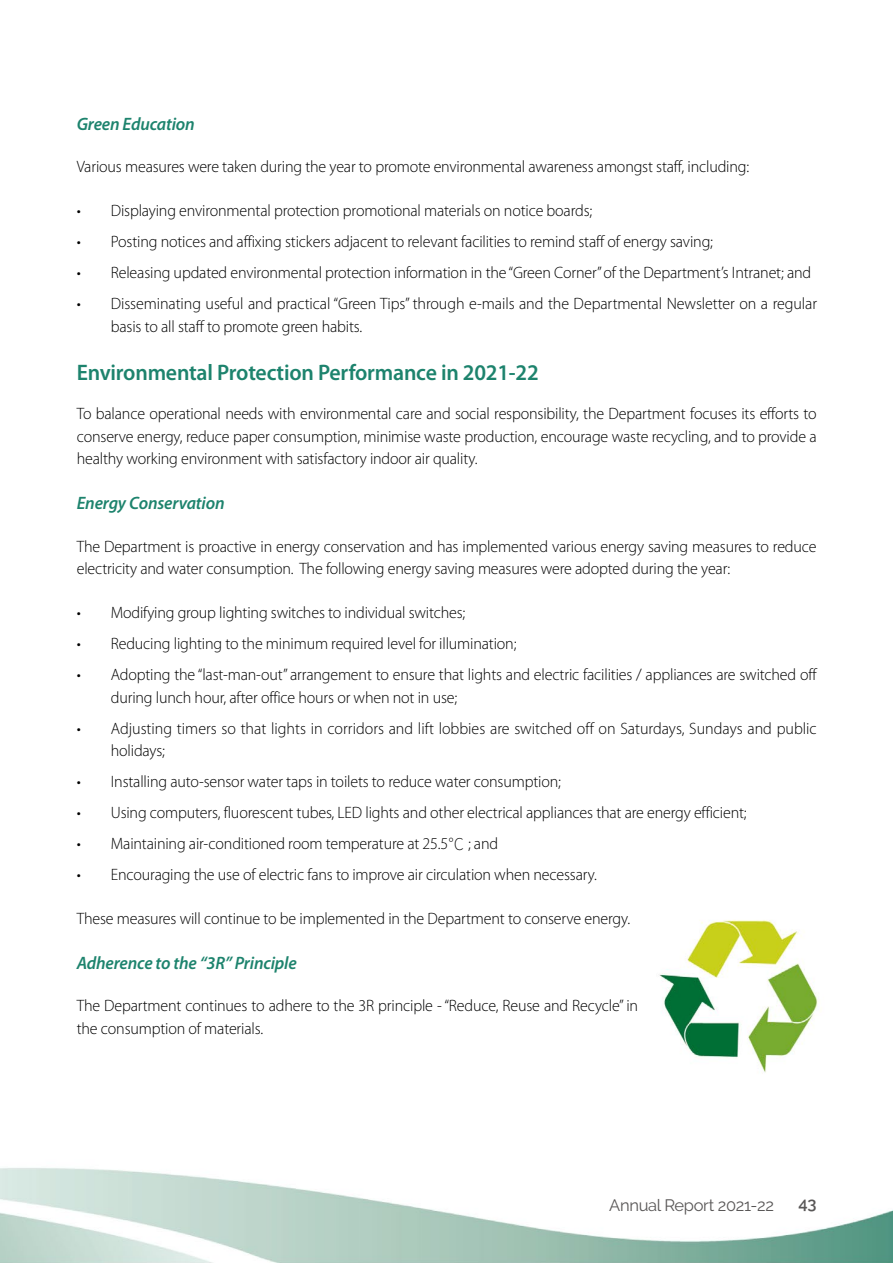
<style>
.page{position:relative;width:893px;height:1263px;background:#fff}
.page>*{position:absolute;margin:0;border:0;box-sizing:border-box;transform-origin:0 0}
.t1{font:600 22.5px "Myriad Pro";letter-spacing:-.01em;color:#1d836d}
.t2{font:italic 600 18px "Myriad Pro";letter-spacing:-.01em;color:#1d836d}
.t3{font:300 16.5px/22.5px "Myriad Pro";letter-spacing:-.01em;color:#000}
.t4{font:16.5px "Raleway";letter-spacing:-.02em;color:#595757}
.t5{font:600 16.5px "Raleway";color:#595757}
.s1{font-family:"Noto Sans TC";font-weight:100}
</style>
<div class="page">
<img style="left:0;top:920px;width:893px;height:343px">
<p class="t2" style="left:77px;top:114px;width:119px">Green Education</p>
<p class="t3" style="left:77px;top:156px;width:674px">Various measures were taken during the year to promote environmental awareness amongst staff, including:</p>
<p class="t3" style="left:77px;top:200px;width:517px">• Displaying environmental protection promotional materials on notice boards;</p>
<p class="t3" style="left:77px;top:231px;width:638px">• Posting notices and affixing stickers adjacent to relevant facilities to remind staff of energy saving;</p>
<p class="t3" style="left:77px;top:262px;width:736px">• Releasing updated environmental protection information in the “Green Corner” of the Department’s Intranet; and</p>
<p class="t3" style="left:111px;top:293px;width:708px;text-indent:-34px">• Disseminating useful and practical “Green Tips” through e-mails and the Departmental Newsletter on a regular basis to all staff to promote green habits.</p>
<h1 class="t1" style="left:77px;top:360px;width:463px">Environmental Protection Performance in 2021-22</h1>
<p class="t3" style="left:77px;top:403px;width:741px;text-align:justify">To balance operational needs with environmental care and social responsibility, the Department focuses its efforts to conserve energy, reduce paper consumption, minimise waste production, encourage waste recycling, and to provide a healthy working environment with satisfactory indoor air quality.</p>
<p class="t2" style="left:77px;top:493px;width:149px">Energy Conservation</p>
<p class="t3" style="left:77px;top:535px;width:741px">The Department is proactive in energy conservation and has implemented various energy saving measures to reduce electricity and water consumption. The following energy saving measures were adopted during the year:</p>
<p class="t3" style="left:77px;top:601px;width:390px">• Modifying group lighting switches to individual switches;</p>
<p class="t3" style="left:77px;top:632px;width:441px">• Reducing lighting to the minimum required level for illumination;</p>
<p class="t3" style="left:111px;top:663px;width:707px;text-indent:-34px">• Adopting the “last-man-out” arrangement to ensure that lights and electric facilities / appliances are switched off during lunch hour, after office hours or when not in use;</p>
<p class="t3" style="left:111px;top:717px;width:707px;text-indent:-34px">• Adjusting timers so that lights in corridors and lift lobbies are switched off on Saturdays, Sundays and public holidays;</p>
<p class="t3" style="left:77px;top:770px;width:486px">• Installing auto-sensor water taps in toilets to reduce water consumption;</p>
<p class="t3" style="left:77px;top:801px;width:671px">• Using computers, fluorescent tubes, LED lights and other electrical appliances that are energy efficient;</p>
<p class="t3" style="left:77px;top:832px;width:423px">• Maintaining air-conditioned room temperature at 25.5<span class="s1">℃</span> ; and</p>
<p class="t3" style="left:77px;top:864px;width:522px">• Encouraging the use of electric fans to improve air circulation when necessary.</p>
<p class="t3" style="left:77px;top:907px;width:555px">These measures will continue to be implemented in the Department to conserve energy.</p>
<p class="t2" style="left:77px;top:953px;width:222px">Adherence to the “3R” Principle</p>
<p class="t3" style="left:77px;top:995px;width:563px">The Department continues to adhere to the 3R principle - “Reduce, Reuse and Recycle” in the consumption of materials.</p>
<p class="t4" style="left:609px;top:1196px;width:166px">Annual Report 2021-22</p>
<p class="t5" style="left:798px;top:1194px;width:20px">43</p>
</div>
